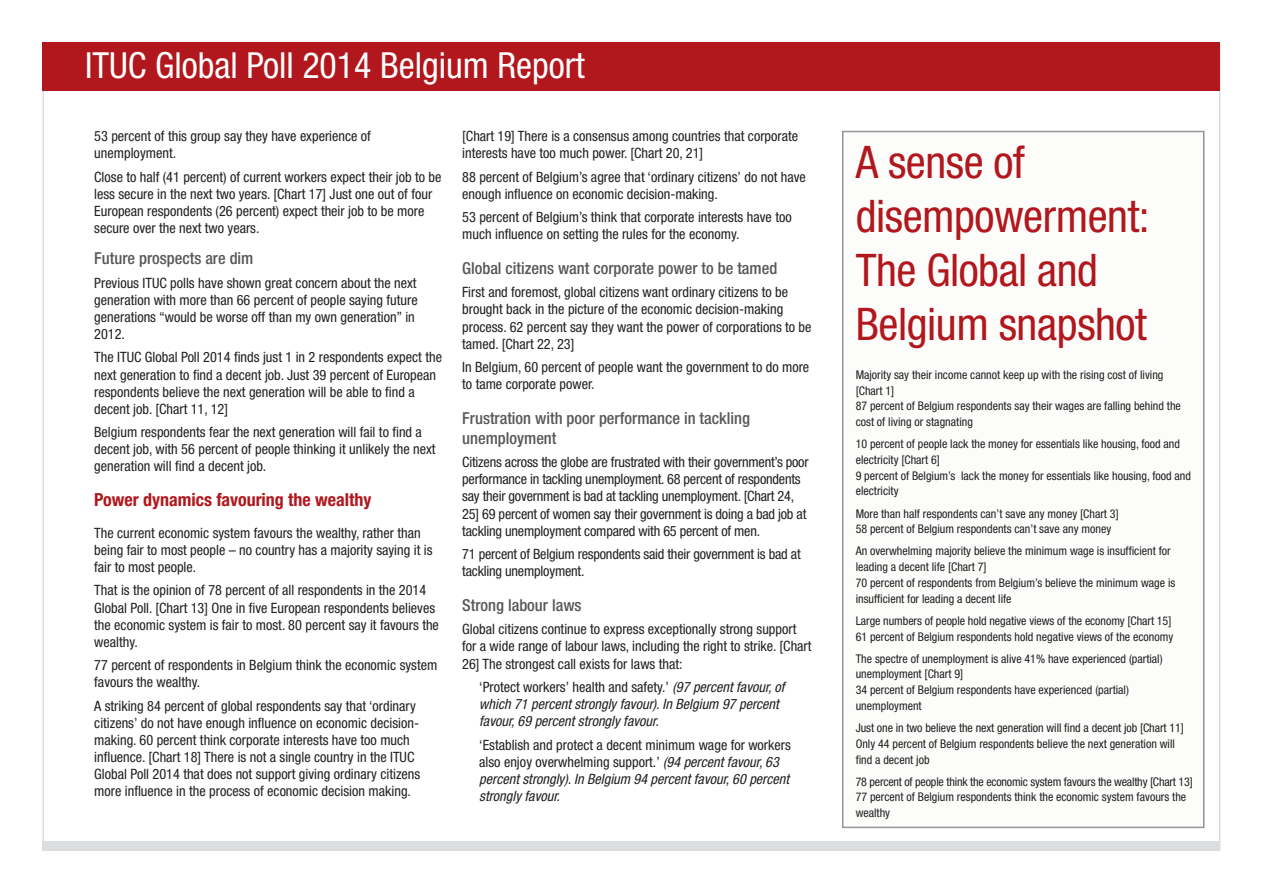
<style>
.page{position:relative;width:1263px;height:893px;background:#fff}
.page>*{position:absolute;margin:0;border:0;box-sizing:border-box;transform-origin:0 0}
.Main_head{font:condensed 45px/54px "Helvetica Neue LT Std";letter-spacing:-.01em;color:#b1171c}
.Main_head-2{font:condensed 36px "Helvetica Neue LT Std";color:#fff}
.Para_sub_head{font:700 condensed 18px "Helvetica Neue LT Std";color:#b1171c}
.para_text{font:500 condensed 16.5px/19.8px "Helvetica Neue LT Std";color:#57585a}
.para_text-2{font:condensed 14.25px/17.1px "Helvetica Neue LT Std";color:#231f20}
.para_text-3{font:italic condensed 14.25px/17.1px "Helvetica Neue LT Std";color:#231f20}
.para_text-4{font:condensed 12px/15.8px "Helvetica Neue LT Std";color:#231f20}
.s1{font-style:normal}
</style>
<div class="page">
<div style="left:43px;top:43px;width:1177px;height:48px;background:#b1171c"></div>
<div style="left:43px;top:841px;width:1177px;height:9px;background:#dcdddf"></div>
<div style="left:842px;top:131px;width:362px;height:697px;background:#fcfcfb;border:2px solid #939598"></div>
<p class="Main_head-2" style="left:85px;top:44px;width:501px">ITUC Global Poll 2014 Belgium Report</p>
<p class="para_text-2" style="left:94px;top:127px;width:278px">53 percent of this group say they have experience of unemployment.</p>
<p class="para_text-2" style="left:94px;top:168px;width:349px">Close to half (41 percent) of current workers expect their job to be less secure in the next two years. [Chart 17] Just one out of four European respondents (26 percent) expect their job to be more secure over the next two years.</p>
<p class="para_text" style="left:94px;top:248px;width:161px">Future prospects are dim</p>
<p class="para_text-2" style="left:94px;top:274px;width:325px">Previous ITUC polls have shown great concern about the next generation with more than 66 percent of people saying future generations “would be worse off than my own generation” in 2012.</p>
<p class="para_text-2" style="left:94px;top:349px;width:349px">The ITUC Global Poll 2014 finds just 1 in 2 respondents expect the next generation to find a decent job. Just 39 percent of European respondents believe the next generation will be able to find a decent job. [Chart 11, 12]</p>
<p class="para_text-2" style="left:94px;top:424px;width:343px">Belgium respondents fear the next generation will fail to find a decent job, with 56 percent of people thinking it unlikely the next generation will find a decent job.</p>
<p class="Para_sub_head" style="left:94px;top:488px;width:279px">Power dynamics favouring the wealthy</p>
<p class="para_text-2" style="left:94px;top:524px;width:340px">The current economic system favours the wealthy, rather than being fair to most people – no country has a majority saying it is fair to most people.</p>
<p class="para_text-2" style="left:94px;top:582px;width:346px">That is the opinion of 78 percent of all respondents in the 2014<br>Global Poll. [Chart 13] One in five European respondents believes the economic system is fair to most. 80 percent say it favours the wealthy.</p>
<p class="para_text-2" style="left:94px;top:657px;width:345px">77 percent of respondents in Belgium think the economic system favours the wealthy.</p>
<p class="para_text-2" style="left:94px;top:697px;width:328px">A striking 84 percent of global respondents say that ‘ordinary citizens’ do not have enough influence on economic decision&shy;making. 60 percent think corporate interests have too much influence. [Chart 18] There is not a single country in the ITUC Global Poll 2014 that does not support giving ordinary citizens more influence in the process of economic decision making.</p>
<p class="para_text-2" style="left:462px;top:127px;width:337px">[Chart 19] There is a consensus among countries that corporate interests have too much power. [Chart 20, 21]</p>
<p class="para_text-2" style="left:462px;top:168px;width:345px">88 percent of Belgium’s agree that ‘ordinary citizens’ do not have enough influence on economic decision-making.</p>
<p class="para_text-2" style="left:462px;top:208px;width:331px">53 percent of Belgium’s think that corporate interests have too much influence on setting the rules for the economy.</p>
<p class="para_text" style="left:462px;top:258px;width:317px">Global citizens want corporate power to be tamed</p>
<p class="para_text-2" style="left:462px;top:284px;width:351px">First and foremost, global citizens want ordinary citizens to be brought back in the picture of the economic decision-making process. 62 percent say they want the power of corporations to be tamed. [Chart 22, 23]</p>
<p class="para_text-2" style="left:462px;top:358px;width:348px">In Belgium, 60 percent of people want the government to do more to tame corporate power.</p>
<p class="para_text" style="left:462px;top:408px;width:289px">Frustration with poor performance in tackling unemployment</p>
<p class="para_text-2" style="left:462px;top:453px;width:348px">Citizens across the globe are frustrated with their government’s poor performance in tackling unemployment. 68 percent of respondents say their government is bad at tackling unemployment. [Chart 24, 25] 69 percent of women say their government is doing a bad job at tackling unemployment compared with 65 percent of men.</p>
<p class="para_text-2" style="left:462px;top:545px;width:340px">71 percent of Belgium respondents said their government is bad at tackling unemployment.</p>
<p class="para_text" style="left:462px;top:595px;width:121px">Strong labour laws</p>
<p class="para_text-2" style="left:462px;top:621px;width:351px">Global citizens continue to express exceptionally strong support for a wide range of labour laws, including the right to strike. [Chart<br>26] The strongest call exists for laws that:</p>
<p class="para_text-3" style="left:479px;top:679px;width:307px"><span class="s1">‘Protect workers’ health and safety.’</span> (97 percent favour, of which 71 percent strongly favour). In Belgium 97 percent favour, 69 percent strongly favour.</p>
<p class="para_text-3" style="left:479px;top:736px;width:313px"><span class="s1">‘Establish and protect a decent minimum wage for workers also enjoy overwhelming support.’</span> (94 percent favour, 63 percent strongly). In Belgium 94 percent favour, 60 percent strongly favour.</p>
<p class="Main_head" style="left:856px;top:134px;width:295px">A sense of disempowerment:<br>The Global and<br>Belgium snapshot</p>
<p class="para_text-4" style="left:856px;top:367px;width:327px">Majority say their income cannot keep up with the rising cost of living [Chart 1]<br>87 percent of Belgium respondents say their wages are falling behind the cost of living or stagnating</p>
<p class="para_text-4" style="left:856px;top:436px;width:337px">10 percent of people lack the money for essentials like housing, food and electricity [Chart 6]<br>9 percent of Belgium’s lack the money for essentials like housing, food and electricity</p>
<p class="para_text-4" style="left:856px;top:505px;width:265px">More than half respondents can’t save any money [Chart 3]<br>58 percent of Belgium respondents can’t save any money</p>
<p class="para_text-4" style="left:856px;top:543px;width:321px">An overwhelming majority believe the minimum wage is insufficient for leading a decent life [Chart 7]<br>70 percent of respondents from Belgium’s believe the minimum wage is insufficient for leading a decent life</p>
<p class="para_text-4" style="left:856px;top:613px;width:319px">Large numbers of people hold negative views of the economy [Chart 15]<br>61 percent of Belgium respondents hold negative views of the economy</p>
<p class="para_text-4" style="left:856px;top:650px;width:308px">The spectre of unemployment is alive 41% have experienced (partial) unemployment [Chart 9]<br>34 percent of Belgium respondents have experienced (partial) unemployment</p>
<p class="para_text-4" style="left:856px;top:720px;width:330px">Just one in two believe the next generation will find a decent job [Chart 11]<br>Only 44 percent of Belgium respondents believe the next generation will find a decent job</p>
<p class="para_text-4" style="left:856px;top:773px;width:339px">78 percent of people think the economic system favours the wealthy [Chart 13]<br>77 percent of Belgium respondents think the economic system favours the wealthy</p>
</div>
